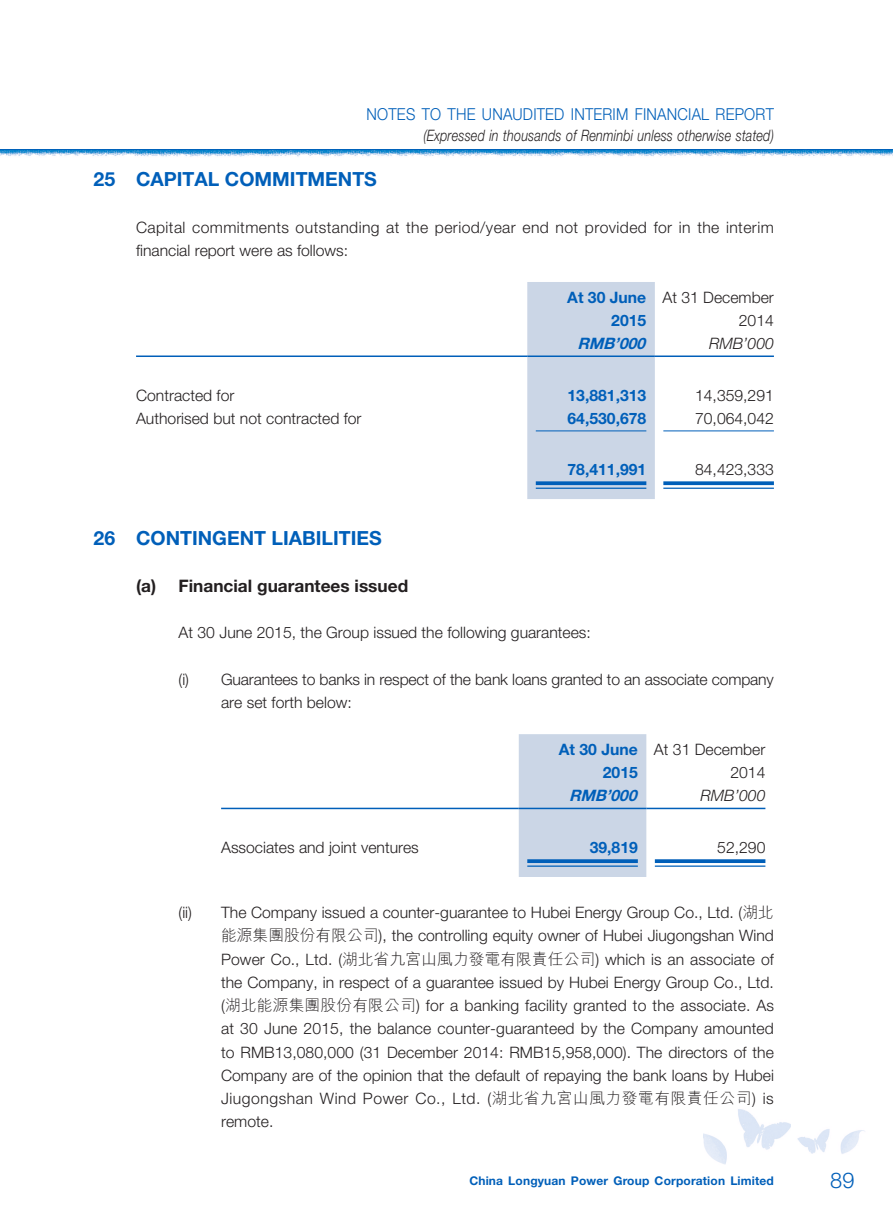
<style>
.page{position:relative;width:893px;height:1212px;background:#fff}
.page>*{position:absolute;margin:0;border:0;box-sizing:border-box;transform-origin:0 0}
.t1{font:300 21.75px "Helvetica Neue LT Std";color:#005fb9}
.t2{font:700 19.5px "Helvetica Neue LT Std";color:#005fb9}
.t3{font:700 17.25px "Helvetica Neue LT Std";color:#231f20}
.t4{font:300 16.5px "Helvetica Neue LT Std";letter-spacing:.015em;color:#005fb9;scale:.9 1}
.t5{font:300 15.75px/23.2px "Helvetica Neue LT Std";color:#231f20}
.t6{font:300 15.75px/23.2px "Helvetica Neue LT Std";letter-spacing:.025em;color:#231f20}
.t7{font:700 15.75px/23.2px "Helvetica Neue LT Std";color:#005fb9}
.t8{font:italic 300 15.75px "Helvetica Neue LT Std";letter-spacing:.015em;color:#231f20;scale:.8 1}
.t9{font:italic 700 15.75px "Helvetica Neue LT Std";color:#005fb9}
.t10{font:italic 300 15.75px "Helvetica Neue LT Std";letter-spacing:.015em;color:#231f20}
.t11{font:700 12px "Helvetica Neue LT Std";letter-spacing:.015em;color:#005fb9}
.s1{font-weight:300;color:#231f20}
.s2{font-family:"M Hei HK"}
</style>
<div class="page">
<img style="left:0;top:150px;width:137px;height:6px">
<img style="left:137px;top:150px;width:756px;height:7px">
<hr style="left:0;top:149px;width:893px;height:1px;background:#005fb9">
<img style="left:738px;top:1109px;width:53px;height:41px">
<img style="left:704px;top:1134px;width:23px;height:31px">
<img style="left:797px;top:1129px;width:33px;height:25px">
<img style="left:840px;top:1130px;width:24px;height:24px">
<div style="left:527px;top:282px;width:128px;height:217px;background:#cbd6e6"></div>
<hr style="left:136px;top:355px;width:391px;height:2px;background:#005fb9">
<hr style="left:527px;top:355px;width:128px;height:2px;background:#005fb9">
<hr style="left:655px;top:355px;width:119px;height:2px;background:#005fb9">
<hr style="left:536px;top:430px;width:110px;height:1px;background:#005fb9">
<hr style="left:663px;top:430px;width:111px;height:1px;background:#005fb9">
<svg style="left:536px;top:481px;width:110px;height:4px"></svg>
<hr style="left:536px;top:488px;width:110px;height:1px;background:#005fb9">
<svg style="left:663px;top:481px;width:111px;height:4px"></svg>
<hr style="left:663px;top:488px;width:111px;height:1px;background:#005fb9">
<div style="left:519px;top:734px;width:127px;height:143px;background:#cbd6e6"></div>
<hr style="left:221px;top:808px;width:298px;height:1px;background:#005fb9">
<hr style="left:519px;top:808px;width:127px;height:1px;background:#005fb9">
<hr style="left:646px;top:808px;width:119px;height:1px;background:#005fb9">
<svg style="left:527px;top:859px;width:111px;height:4px"></svg>
<hr style="left:527px;top:865px;width:111px;height:2px;background:#005fb9">
<svg style="left:655px;top:859px;width:110px;height:4px"></svg>
<hr style="left:655px;top:865px;width:110px;height:2px;background:#005fb9">
<p class="t4" style="left:367px;top:104px;width:454px">NOTES TO THE UNAUDITED INTERIM FINANCIAL REPORT</p>
<p class="t8" style="left:423px;top:126px;width:440px">(Expressed in thousands of Renminbi unless otherwise stated)</p>
<p class="t2" style="left:94px;top:167px;width:285px">25 CAPITAL COMMITMENTS</p>
<p class="t6" style="left:136px;top:215px;width:639px">Capital commitments outstanding at the period/year end not provided for in the interim financial report were as follows:</p>
<p class="t7" style="left:611px;top:285px;width:164px;text-indent:-44px">At 30 June <span class="s1">At 31 December<br></span>2015</p>
<p class="t5" style="left:739px;top:308px;width:37px">2014</p>
<p class="t9" style="left:578px;top:334px;width:74px">RMB’000</p>
<p class="t10" style="left:709px;top:334px;width:66px">RMB’000</p>
<p class="t5" style="left:136px;top:383px;width:100px">Contracted for</p>
<p class="t7" style="left:567px;top:383px;width:80px">13,881,313</p>
<p class="t5" style="left:695px;top:383px;width:80px">14,359,291</p>
<p class="t5" style="left:136px;top:406px;width:227px">Authorised but not contracted for</p>
<p class="t7" style="left:567px;top:406px;width:80px">64,530,678</p>
<p class="t5" style="left:695px;top:406px;width:80px">70,064,042</p>
<p class="t7" style="left:567px;top:457px;width:80px">78,411,991</p>
<p class="t5" style="left:695px;top:457px;width:80px">84,423,333</p>
<p class="t2" style="left:94px;top:526px;width:290px">26 CONTINGENT LIABILITIES</p>
<p class="t3" style="left:136px;top:575px;width:274px">(a) Financial guarantees issued</p>
<p class="t5" style="left:179px;top:621px;width:414px">At 30 June 2015, the Group issued the following guarantees:</p>
<p class="t5" style="left:221px;top:667px;width:554px;text-indent:-43px">(i) Guarantees to banks in respect of the bank loans granted to an associate company are set forth below:</p>
<p class="t7" style="left:603px;top:737px;width:164px;text-indent:-44px">At 30 June <span class="s1">At 31 December<br></span>2015</p>
<p class="t5" style="left:730px;top:760px;width:37px">2014</p>
<p class="t9" style="left:569px;top:786px;width:74px">RMB’000</p>
<p class="t10" style="left:701px;top:786px;width:66px">RMB’000</p>
<p class="t5" style="left:221px;top:835px;width:199px">Associates and joint ventures</p>
<p class="t7" style="left:590px;top:835px;width:50px">39,819</p>
<p class="t5" style="left:717px;top:835px;width:50px">52,290</p>
<p class="t5" style="left:221px;top:900px;width:554px;text-indent:-43px">(ii) The Company issued a counter-guarantee to Hubei Energy Group Co. , Ltd. (<span class="s2">湖北能源集團股份有限公司</span>), the controlling equity owner of Hubei Jiugongshan Wind Power Co. , Ltd. (<span class="s2">湖北省九宮山風力發電有限責任公司</span>) which is an associate of the Company, in respect of a guarantee issued by Hubei Energy Group Co. , Ltd. (<span class="s2">湖北能源集團股份有限公司</span>) for a banking facility granted to the associate. As at 30 June 2015, the balance counter-guaranteed by the Company amounted to RMB13,080,000 (31 December 2014: RMB15,958,000). The directors of the Company are of the opinion that the default of repaying the bank loans by Hubei Jiugongshan Wind Power Co. , Ltd. (<span class="s2">湖北省九宮山風力發電有限責任公司</span>) is remote.</p>
<p class="t11" style="left:469px;top:1173px;width:306px">China Longyuan Power Group Corporation Limited</p>
<h1 class="t1" style="left:830px;top:1167px;width:26px">89</h1>
</div>
